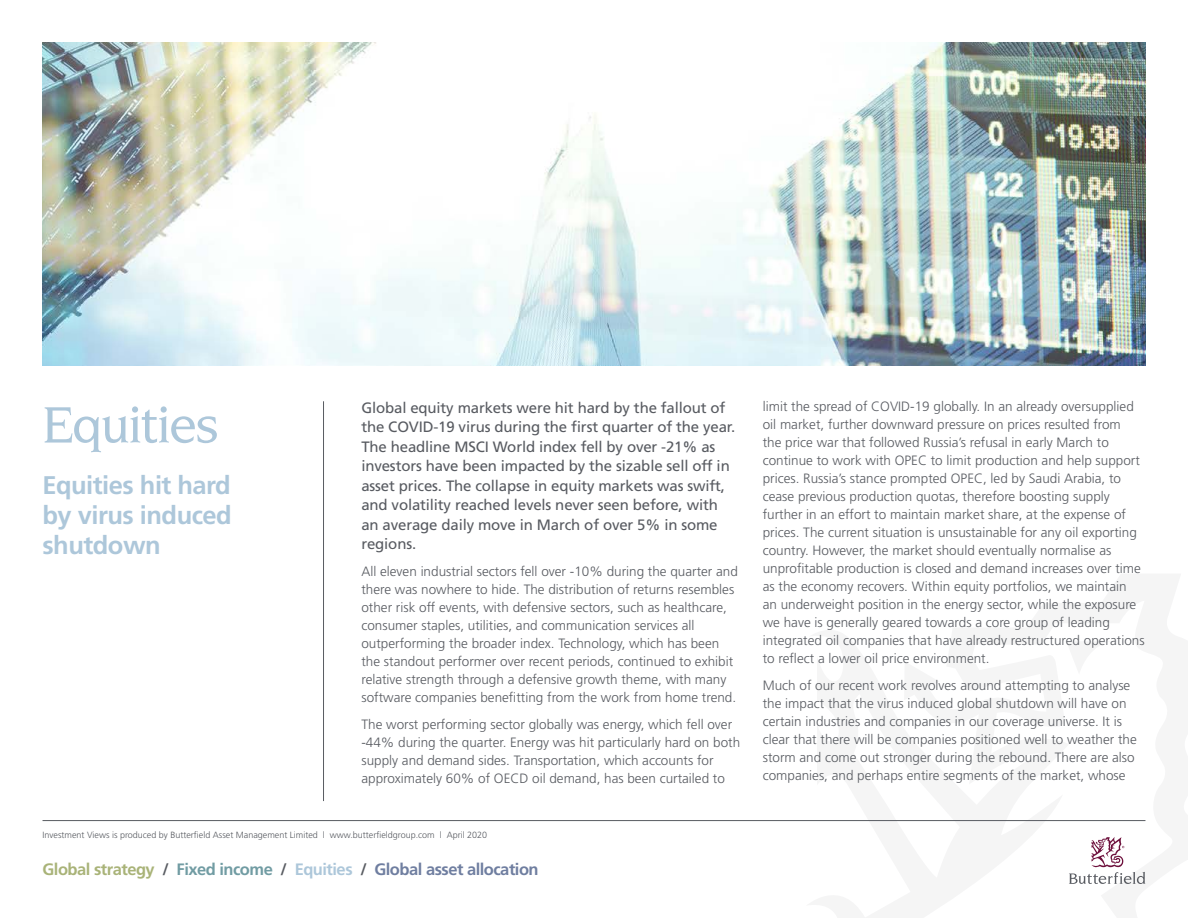
<style>
.page{position:relative;width:1188px;height:918px;background:#fff}
.page>*{position:absolute;margin:0;border:0;box-sizing:border-box;transform-origin:0 0}
.t1{font:500 54px "Novarese IT Cby BT";letter-spacing:-.03em;color:#adc7da}
.t2{font:700 25.5px/30px "Frutiger";letter-spacing:-.02em;color:#adc7da;text-align:justify}
.t3{font:700 16.5px "Frutiger";letter-spacing:-.03em;color:#6f7ea0}
.t4{font:15px/19.5px "Frutiger";letter-spacing:-.01em;color:#585b61}
.t5{font:300 13.5px/18px "Frutiger";color:#585b61}
.t6{font:300 9px "Frutiger";color:#585b61}
.s1{color:#a9b378}
.s2{color:#585b61}
.s3{color:#719ca3}
.s4{color:#adc7da}
</style>
<div class="page">
<hr style="left:323px;top:401px;width:1px;height:400px;background:#585b61">
<hr style="left:43px;top:820px;width:1102px;height:1px;background:#585b61">
<svg style="left:1069px;top:837px;width:76px;height:47px"></svg>
<img style="left:43px;top:43px;width:1102px;height:323px">
<h1 class="t1" style="left:43px;top:392px;width:178px">Equities</h1>
<h2 class="t2" style="left:43px;top:471px;width:191px">Equities hit hard by virus induced shutdown</h2>
<p class="t4" style="left:361px;top:398px;width:375px">Global equity markets were hit hard by the fallout of the COVID-19 virus during the first quarter of the year.<br>The headline MSCI World index fell by over -21% as investors have been impacted by the sizable sell off in asset prices. The collapse in equity markets was swift, and volatility reached levels never seen before, with an average daily move in March of over 5% in some regions.</p>
<p class="t5" style="left:361px;top:563px;width:378px">All eleven industrial sectors fell over -10% during the quarter and there was nowhere to hide. The distribution of returns resembles other risk off events, with defensive sectors, such as healthcare, consumer staples, utilities, and communication services all outperforming the broader index. Technology, which has been the standout performer over recent periods, continued to exhibit relative strength through a defensive growth theme, with many software companies benefitting from the work from home trend.</p>
<p class="t5" style="left:361px;top:716px;width:380px">The worst performing sector globally was energy, which fell over -44% during the quarter. Energy was hit particularly hard on both supply and demand sides. Transportation, which accounts for approximately 60% of OECD oil demand, has been curtailed to</p>
<p class="t6" style="left:43px;top:830px;width:446px">Investment Views is produced by Butterfield Asset Management Limited l www.butterfieldgroup.com l April 2020</p>
<p class="t3" style="left:43px;top:860px;width:498px"><span class="s1">Global strategy</span> <span class="s2">/</span> <span class="s3">Fixed income</span> <span class="s2">/</span> <span class="s4">Equities</span> <span class="s2">/</span> Global asset allocation</p>
<p class="t5" style="left:763px;top:398px;width:383px">limit the spread of COVID-19 globally. In an already oversupplied oil market, further downward pressure on prices resulted from<br>the price war that followed Russia’s refusal in early March to continue to work with OPEC to limit production and help support prices. Russia’s stance prompted OPEC, led by Saudi Arabia, to cease previous production quotas, therefore boosting supply further in an effort to maintain market share, at the expense of prices. The current situation is unsustainable for any oil exporting country. However, the market should eventually normalise as unprofitable production is closed and demand increases over time as the economy recovers. Within equity portfolios, we maintain<br>an underweight position in the energy sector, while the exposure we have is generally geared towards a core group of leading integrated oil companies that have already restructured operations to reflect a lower oil price environment.</p>
<p class="t5" style="left:763px;top:677px;width:376px">Much of our recent work revolves around attempting to analyse the impact that the virus induced global shutdown will have on certain industries and companies in our coverage universe. It is clear that there will be companies positioned well to weather the storm and come out stronger during the rebound. There are also companies, and perhaps entire segments of the market, whose</p>
</div>
